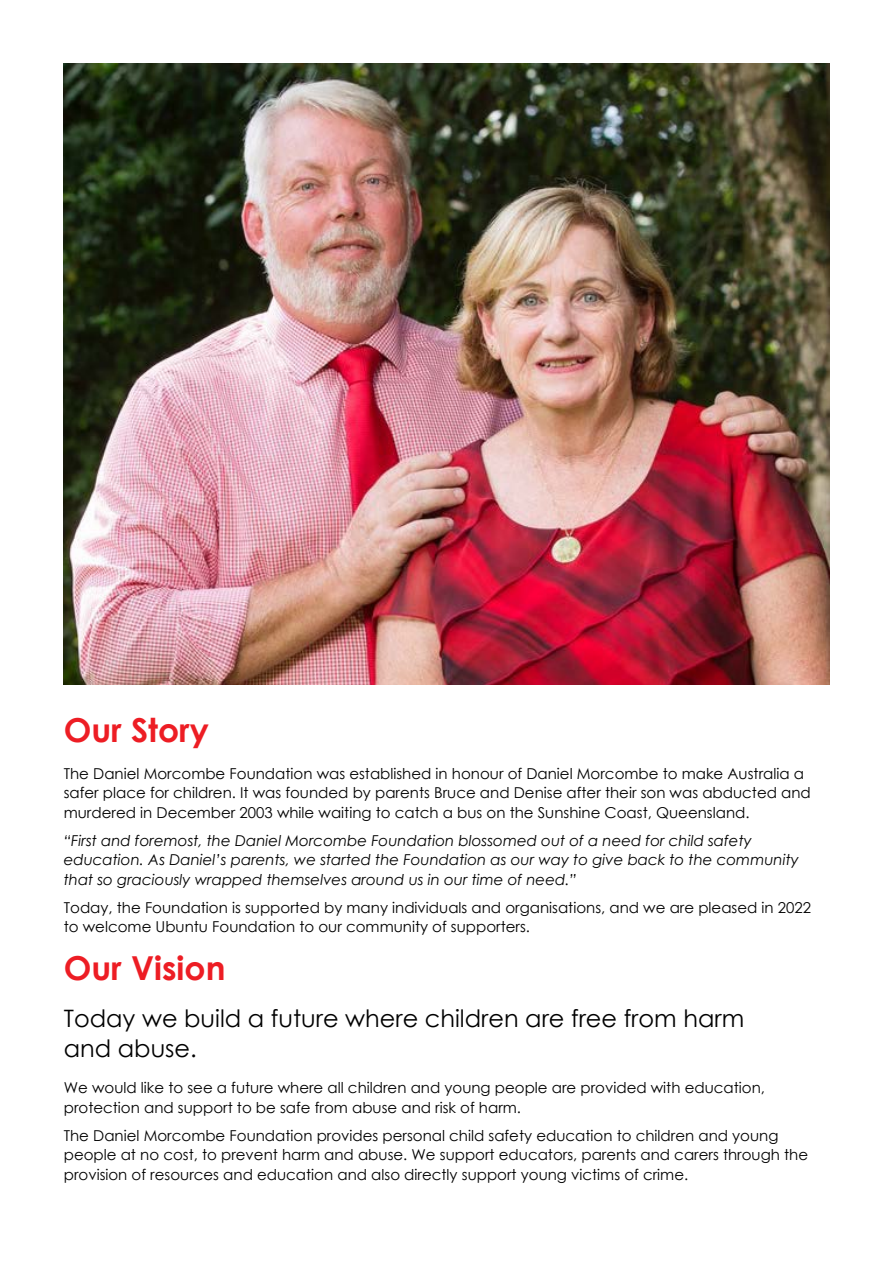
<style>
.page{position:relative;width:893px;height:1263px;background:#fff}
.page>*{position:absolute;margin:0;border:0;box-sizing:border-box;transform-origin:0 0}
.Header_RED{font:700 33px "Century Gothic";color:#ed1d24}
.Sub_header{font:24px/30px "Century Gothic";color:#000}
.Body_copy{font:15px/19.5px "Century Gothic";color:#000}
.Body_copy-2{font:italic 15px/19.5px "Century Gothic";color:#000}
</style>
<div class="page">
<img style="left:64px;top:64px;width:765px;height:621px">
<p class="Header_RED" style="left:64px;top:709px;width:147px">Our Story</p>
<p class="Body_copy" style="left:64px;top:763px;width:749px">The Daniel Morcombe Foundation was established in honour of Daniel Morcombe to make Australia a safer place for children. It was founded by parents Bruce and Denise after their son was abducted and murdered in December 2003 while waiting to catch a bus on the Sunshine Coast, Queensland.</p>
<p class="Body_copy-2" style="left:64px;top:830px;width:736px">“First and foremost, the Daniel Morcombe Foundation blossomed out of a need for child safety education. As Daniel’s parents, we started the Foundation as our way to give back to the community that so graciously wrapped themselves around us in our time of need.”</p>
<p class="Body_copy" style="left:64px;top:897px;width:749px">Today, the Foundation is supported by many individuals and organisations, and we are pleased in 2022 to welcome Ubuntu Foundation to our community of supporters.</p>
<p class="Header_RED" style="left:64px;top:947px;width:163px">Our Vision</p>
<p class="Sub_header" style="left:64px;top:1003px;width:682px">Today we build a future where children are free from harm and abuse.</p>
<p class="Body_copy" style="left:64px;top:1078px;width:703px">We would like to see a future where all children and young people are provided with education, protection and support to be safe from abuse and risk of harm.</p>
<p class="Body_copy" style="left:64px;top:1125px;width:746px">The Daniel Morcombe Foundation provides personal child safety education to children and young people at no cost, to prevent harm and abuse. We support educators, parents and carers through the provision of resources and education and also directly support young victims of crime.</p>
</div>
